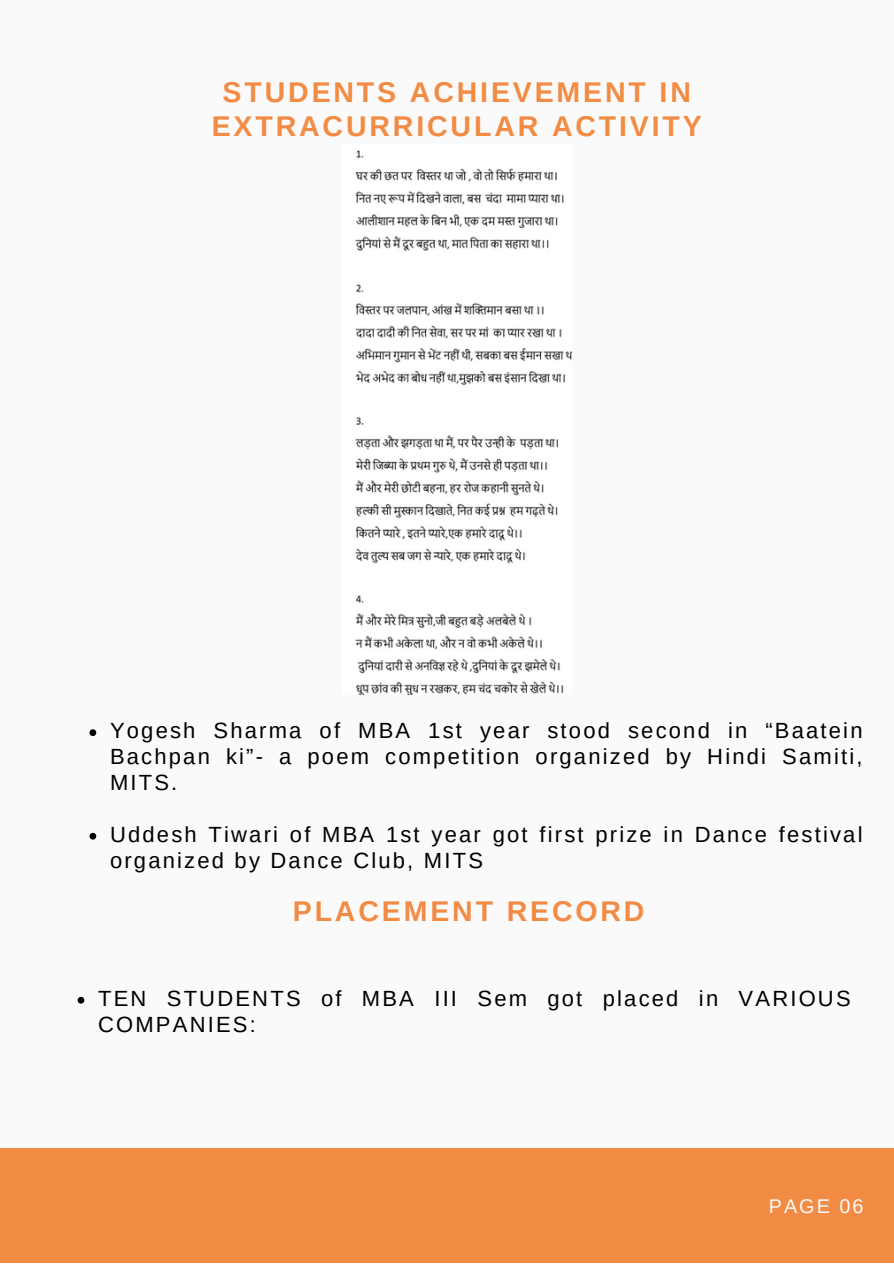
<style>
.page{position:relative;width:894px;height:1264px;background:#fff}
.page>*{position:absolute;margin:0;border:0;box-sizing:border-box;transform-origin:0 0}
.t1{font:700 28.5px/33.8px "Arimo";letter-spacing:.1em;color:#f28b43;text-align:center}
.t2{font:21.9px/25.8px "Arimo";letter-spacing:.1em;color:#000}
.t3{font:19.8px "Arimo";letter-spacing:.1em;color:#fafafa}
</style>
<div class="page">
<div style="left:0;top:0;width:893px;height:1263px;background:#fafafa"></div>
<div style="left:0;top:1148px;width:893px;height:114px;background:#f28b43"></div>
<img style="left:355px;top:150px;width:216px;height:544px">
<svg style="left:89px;top:729px;width:7px;height:7px"></svg>
<svg style="left:89px;top:832px;width:7px;height:7px"></svg>
<svg style="left:78px;top:996px;width:6px;height:7px"></svg>
<p class="t1" style="left:212px;top:76px;width:491px">STUDENTS ACHIEVEMENT IN<br>EXTRACURRICULAR ACTIVITY</p>
<p class="t2" style="left:110px;top:717px;width:753px;text-align:justify">Yogesh Sharma of MBA 1st year stood second in “Baatein Bachpan ki”- a poem competition organized by Hindi Samiti, MITS.</p>
<h1 class="t2" style="left:110px;top:821px;width:753px">Uddesh Tiwari of MBA 1st year got first prize in Dance festival organized by Dance Club, MITS</h1>
<p class="t1" style="left:293px;top:894px;width:353px">PLACEMENT RECORD</p>
<h2 class="t2" style="left:98px;top:985px;width:753px">TEN STUDENTS of MBA III Sem got placed in VARIOUS<br>COMPANIES:</h2>
<p class="t3" style="left:768px;top:1194px;width:96px">PAGE 06</p>
</div>
